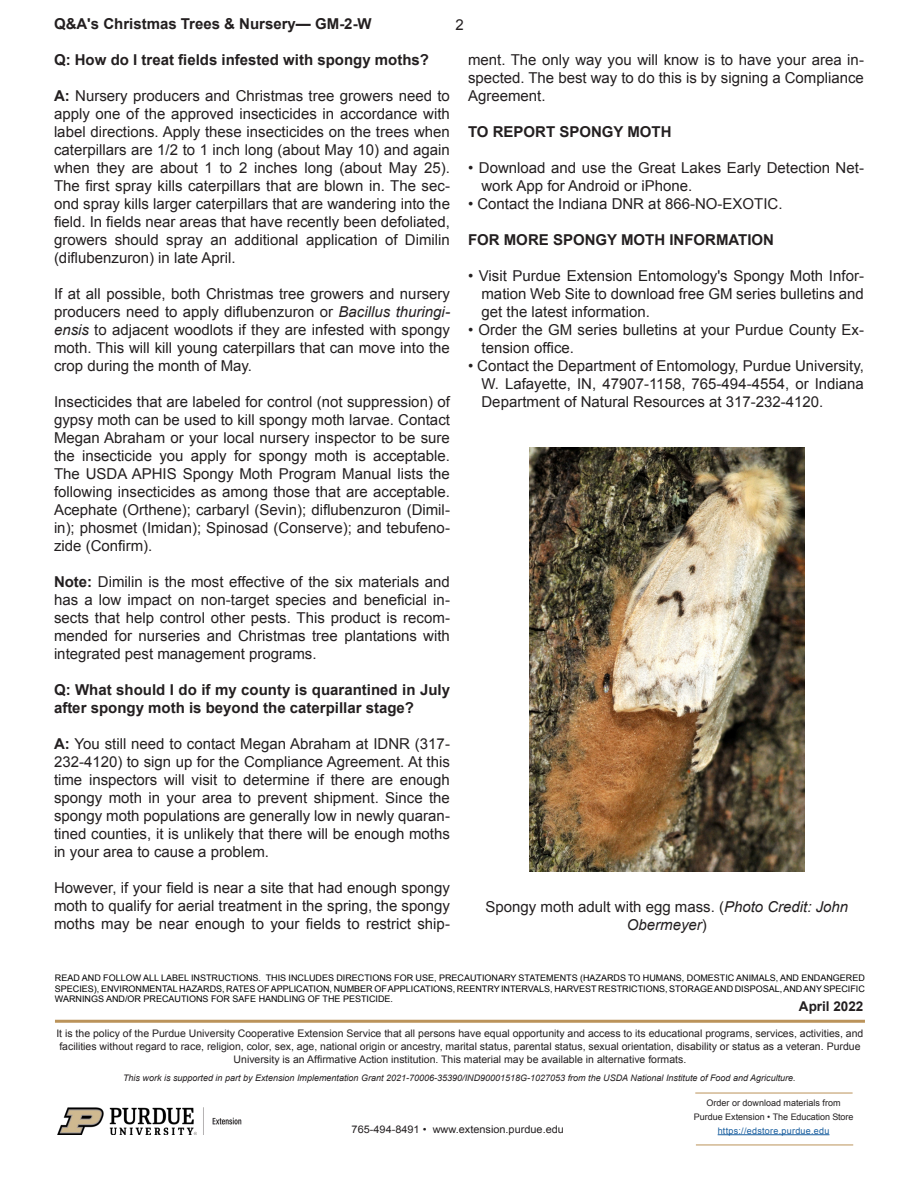
<style>
.page{position:relative;width:918px;height:1188px;background:#fff}
.page>*{position:absolute;margin:0;border:0;box-sizing:border-box;transform-origin:0 0}
.t1{font:15px/18px "Arial";color:#231f20;text-align:justify}
.t2{font:700 15px/18px "Arial";color:#231f20}
.t3{font:700 13.5px "Arial";color:#231f20}
.t4{font:10.5px "Arial";color:#231f20;scale:1.04 1}
.t5{font:10.35px/12.6px "Arial";color:#231f20;text-align:center}
.t6{font:9px/10.8px "Arial";color:#000;text-align:justify}
.t7{font:italic 9px "Arial";color:#231f20}
.t8{font:9px/13.8px "Arial";color:#231f20;text-align:center}
.t9{font:9px "Arial";letter-spacing:.03em;color:#175d9e}
.s1{font-weight:700}
.s2{font-style:italic}
</style>
<div class="page">
<hr style="left:55px;top:1020px;width:810px;height:3px;background:#bb935a">
<hr style="left:696px;top:1145px;width:157px;height:1px;background:#bb935a">
<hr style="left:718px;top:1134px;width:111px;height:1px;background:#175d9e">
<hr style="left:695px;top:1093px;width:158px;height:1px;background:#bb935a">
<img style="left:57px;top:1107px;width:185px;height:28px">
<img style="left:529px;top:448px;width:275px;height:424px">
<p class="t2" style="left:54px;top:15px;width:319px">Q&amp;A's Christmas Trees &amp; Nursery— GM-2-W</p>
<p class="t1" style="left:455px;top:16px;width:10px">2</p>
<p class="t2" style="left:54px;top:51px;width:377px">Q: How do I treat fields infested with spongy moths?</p>
<p class="t1" style="left:54px;top:87px;width:398px"><span class="s1">A:</span> Nursery producers and Christmas tree growers need to apply one of the approved insecticides in accordance with label directions. Apply these insecticides on the trees when caterpillars are 1/2 to 1 inch long (about May 10) and again when they are about 1 to 2 inches long (about May 25).<br>The first spray kills caterpillars that are blown in. The sec&shy;ond spray kills larger caterpillars that are wandering into the field. In fields near areas that have recently been defoliated, growers should spray an additional application of Dimilin (diflubenzuron) in late April.</p>
<p class="t1" style="left:54px;top:285px;width:398px">If at all possible, both Christmas tree growers and nursery producers need to apply diflubenzuron or <span class="s2">Bacillus thuringi&shy;ensis</span> to adjacent woodlots if they are infested with spongy moth. This will kill young caterpillars that can move into the crop during the month of May.</p>
<p class="t1" style="left:54px;top:393px;width:398px">Insecticides that are labeled for control (not suppression) of gypsy moth can be used to kill spongy moth larvae. Contact Megan Abraham or your local nursery inspector to be sure the insecticide you apply for spongy moth is acceptable.<br>The USDA APHIS Spongy Moth Program Manual lists the following insecticides as among those that are acceptable.<br>Acephate (Orthene); carbaryl (Sevin); diflubenzuron (Dimil&shy;in); phosmet (Imidan); Spinosad (Conserve); and tebufeno&shy;zide (Confirm).</p>
<p class="t1" style="left:54px;top:573px;width:397px"><span class="s1">Note:</span> Dimilin is the most effective of the six materials and has a low impact on non-target species and beneficial in&shy;sects that help control other pests. This product is recom&shy;mended for nurseries and Christmas tree plantations with integrated pest management programs.</p>
<p class="t2" style="left:54px;top:681px;width:398px">Q: What should I do if my county is quarantined in July after spongy moth is beyond the caterpillar stage?</p>
<p class="t1" style="left:54px;top:735px;width:398px"><span class="s1">A:</span> You still need to contact Megan Abraham at IDNR (317- 232-4120) to sign up for the Compliance Agreement. At this time inspectors will visit to determine if there are enough spongy moth in your area to prevent shipment. Since the spongy moth populations are generally low in newly quaran&shy;tined counties, it is unlikely that there will be enough moths in your area to cause a problem.</p>
<p class="t1" style="left:54px;top:879px;width:397px">However, if your field is near a site that had enough spongy moth to qualify for aerial treatment in the spring, the spongy moths may be near enough to your fields to restrict ship-</p>
<p class="t1" style="left:468px;top:51px;width:397px">ment. The only way you will know is to have your area in&shy;spected. The best way to do this is by signing a Compliance Agreement.</p>
<p class="t2" style="left:468px;top:123px;width:205px">TO REPORT SPONGY MOTH</p>
<p class="t1" style="left:482px;top:159px;width:384px;text-indent:-14px">• Download and use the Great Lakes Early Detection Net&shy;work App for Android or iPhone.</p>
<p class="t1" style="left:468px;top:195px;width:316px">• Contact the Indiana DNR at 866-NO-EXOTIC.</p>
<p class="t2" style="left:468px;top:231px;width:308px">FOR MORE SPONGY MOTH INFORMATION</p>
<p class="t1" style="left:482px;top:267px;width:384px;text-indent:-14px">• Visit Purdue Extension Entomology's Spongy Moth Infor&shy;mation Web Site to download free GM series bulletins and get the latest information.</p>
<p class="t1" style="left:482px;top:321px;width:384px;text-indent:-14px">• Order the GM series bulletins at your Purdue County Ex&shy;tension office.</p>
<p class="t1" style="left:482px;top:357px;width:384px;text-indent:-14px">• Contact the Department of Entomology, Purdue University, W. Lafayette, IN, 47907-1158, 765-494-4554, or Indiana Department of Natural Resources at 317-232-4120.</p>
<p class="t1" style="left:486px;top:898px;width:364px;text-align:center">Spongy moth adult with egg mass. (<span class="s2">Photo Credit: John<br>Obermeyer</span>)</p>
<p class="t6" style="left:55px;top:972px;width:812px">READ AND FOLLOW ALL LABEL INSTRUCTIONS. THIS INCLUDES DIRECTIONS FOR USE, PRECAUTIONARY STATEMENTS (HAZARDS TO HUMANS, DOMESTIC ANIMALS, AND ENDANGERED SPECIES), ENVIRONMENTAL HAZARDS, RATES OF APPLICATION, NUMBER OF APPLICATIONS, REENTRY INTERVALS, HARVEST RESTRICTIONS, STORAGE AND DISPOSAL, AND ANY SPECIFIC WARNINGS AND/OR PRECAUTIONS FOR SAFE HANDLING OF THE PESTICIDE.</p>
<p class="t5" style="left:56px;top:1028px;width:809px">It is the policy of the Purdue University Cooperative Extension Service that all persons have equal opportunity and access to its educational programs, services, activities, and facilities without regard to race, religion, color, sex, age, national origin or ancestry, marital status, parental status, sexual orientation, disability or status as a veteran. Purdue<br>University is an Affirmative Action institution. This material may be available in alternative formats.</p>
<p class="t3" style="left:799px;top:997px;width:66px">April 2022</p>
<p class="t7" style="left:123px;top:1072px;width:674px">This work is supported in part by Extension Implementation Grant 2021-70006-35390/IND90001518G-1027053 from the USDA National Institute of Food and Agriculture.</p>
<p class="t8" style="left:694px;top:1096px;width:161px">Order or download materials from<br>Purdue Extension • The Education Store</p>
<p class="t4" style="left:352px;top:1123px;width:206px">765-494-8491 • www.extension.purdue.edu</p>
<p class="t9" style="left:718px;top:1125px;width:113px">https://edstore.purdue.edu</p>
</div>
